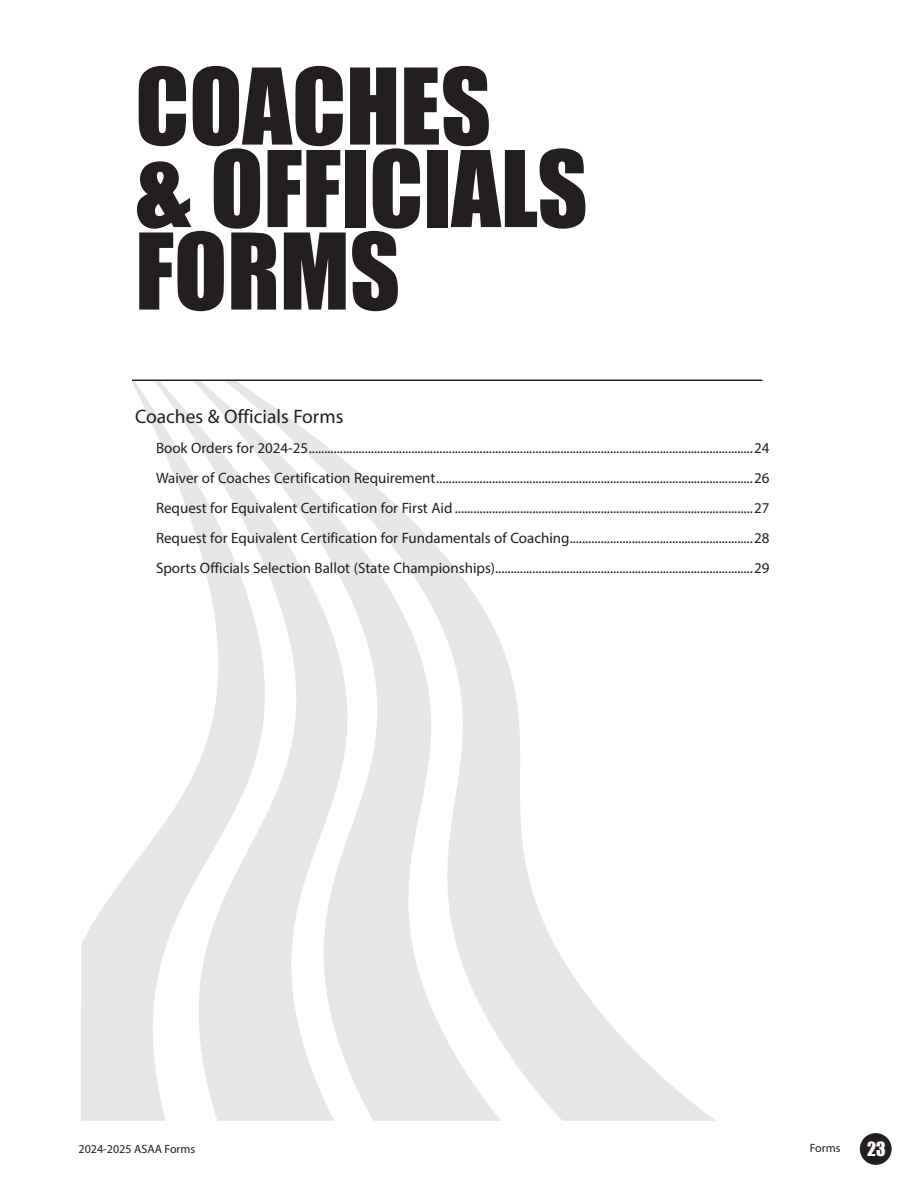
<style>
.page{position:relative;width:918px;height:1188px;background:#fff}
.page>*{position:absolute;margin:0;border:0;box-sizing:border-box;transform-origin:0 0}
.t1{font:97.5px/82.5px "Impact";color:#231f20}
.t2{font:19.5px "Myriad Pro";color:#231f20}
.t3{font:18px "Impact";color:#fff}
.t4{font:15px/30px "Myriad Pro";color:#231f20;text-align:justify}
.t5{font:12px "Myriad Pro";color:#231f20}
</style>
<div class="page">
<div style="left:860px;top:1133px;width:32px;height:32px;background:#231f20;border-radius:50%"></div>
<svg style="left:81px;top:381px;width:85px;height:740px"></svg>
<svg style="left:166px;top:381px;width:550px;height:740px"></svg>
<hr style="left:132px;top:380px;width:630px;height:1px;background:#231f20">
<h1 class="t1" style="left:135px;top:64px;width:454px">COACHES<br>&amp; OFFICIALS<br>FORMS</h1>
<h2 class="t2" style="left:135px;top:405px;width:210px">Coaches &amp; Officials Forms</h2>
<p class="t4" style="left:156px;top:433px;width:615px">Book Orders for 2024-25 ...............................................................................................................................................24<br>Waiver of Coaches Certification Requirement ......................................................................................................26<br>Request for Equivalent Certification for First Aid ................................................................................................27<br>Request for Equivalent Certification for Fundamentals of Coaching ...........................................................28<br>Sports Officials Selection Ballot (State Championships)...................................................................................29</p>
<p class="t5" style="left:79px;top:1142px;width:118px">2024-2025 ASAA Forms</p>
<p class="t3" style="left:867px;top:1138px;width:20px">23</p>
<p class="t5" style="left:810px;top:1141px;width:32px">Forms</p>
</div>
